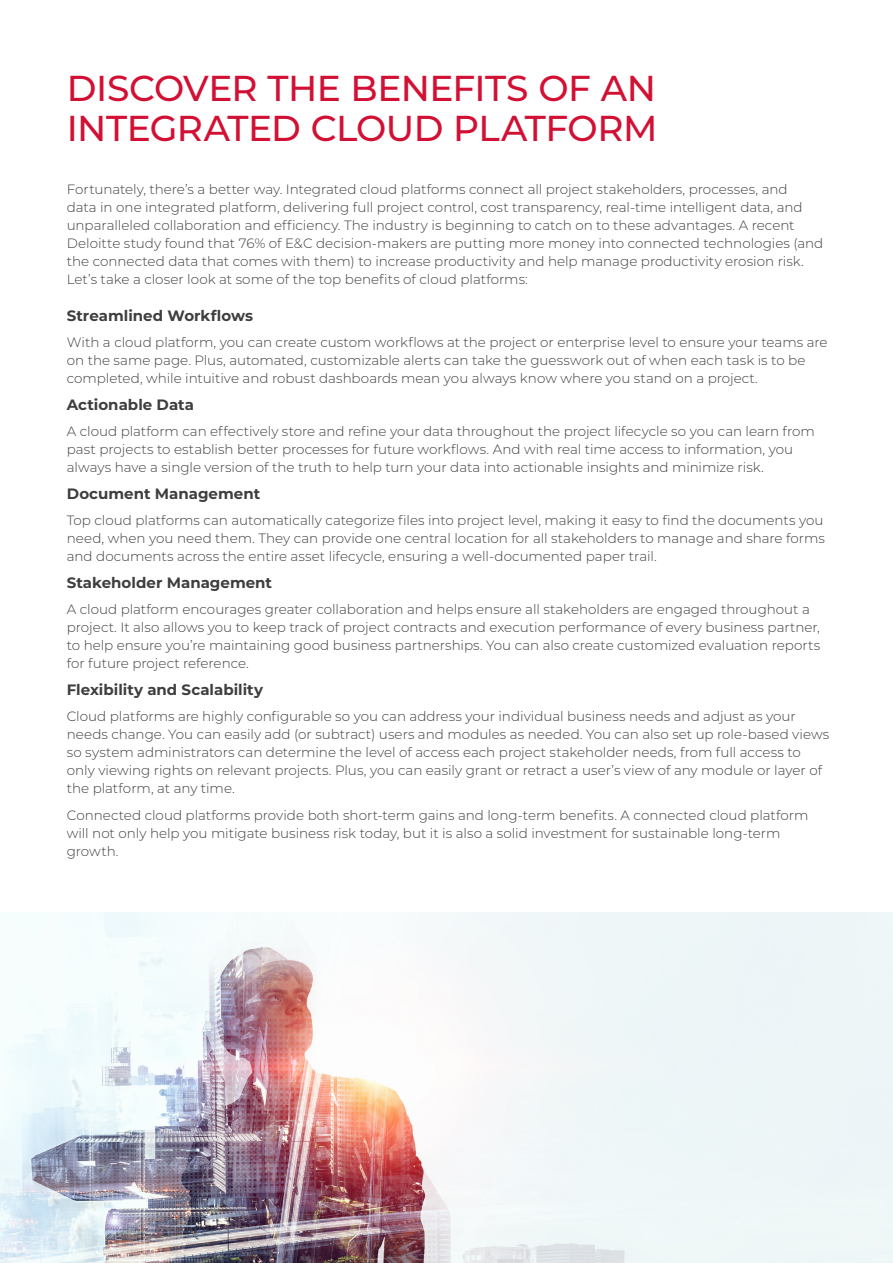
<style>
.page{position:relative;width:893px;height:1263px;background:#fff}
.page>*{position:absolute;margin:0;border:0;box-sizing:border-box;transform-origin:0 0}
.Headline_-_Red__28_3{font:500 36px/40.5px "Montserrat";letter-spacing:-.015em;color:#d21034}
.Enumeration_-_blue{font:700 15px "Montserrat";color:#3e3e3f}
.Enumeration_-_blue-2{font:300 13.5px/18px "Montserrat";color:#3e3e3f}
</style>
<div class="page">
<img style="left:0;top:912px;width:893px;height:351px">
<p class="Headline_-_Red__28_3" style="left:67px;top:66px;width:592px">DISCOVER THE BENEFITS OF AN<br>INTEGRATED CLOUD PLATFORM</p>
<p class="Enumeration_-_blue-2" style="left:67px;top:180px;width:758px">Fortunately, there’s a better way. Integrated cloud platforms connect all project stakeholders, processes, and<br>data in one integrated platform, delivering full project control, cost transparency, real-time intelligent data, and unparalleled collaboration and efficiency. The industry is beginning to catch on to these advantages. A recent Deloitte study found that 76% of E&amp;C decision-makers are putting more money into connected technologies (and the connected data that comes with them) to increase productivity and help manage productivity erosion risk.<br>Let’s take a closer look at some of the top benefits of cloud platforms:</p>
<p class="Enumeration_-_blue" style="left:67px;top:305px;width:188px">Streamlined Workflows</p>
<p class="Enumeration_-_blue-2" style="left:67px;top:333px;width:762px">With a cloud platform, you can create custom workflows at the project or enterprise level to ensure your teams are on the same page. Plus, automated, customizable alerts can take the guesswork out of when each task is to be completed, while intuitive and robust dashboards mean you always know where you stand on a project.</p>
<p class="Enumeration_-_blue" style="left:67px;top:394px;width:129px">Actionable Data</p>
<p class="Enumeration_-_blue-2" style="left:67px;top:422px;width:750px">A cloud platform can effectively store and refine your data throughout the project lifecycle so you can learn from past projects to establish better processes for future workflows. And with real time access to information, you always have a single version of the truth to help turn your data into actionable insights and minimize risk.</p>
<p class="Enumeration_-_blue" style="left:67px;top:483px;width:195px">Document Management</p>
<p class="Enumeration_-_blue-2" style="left:67px;top:511px;width:760px;text-align:justify">Top cloud platforms can automatically categorize files into project level, making it easy to find the documents you need, when you need them. They can provide one central location for all stakeholders to manage and share forms and documents across the entire asset lifecycle, ensuring a well-documented paper trail.</p>
<p class="Enumeration_-_blue" style="left:67px;top:572px;width:207px">Stakeholder Management</p>
<p class="Enumeration_-_blue-2" style="left:67px;top:600px;width:755px">A cloud platform encourages greater collaboration and helps ensure all stakeholders are engaged throughout a project. It also allows you to keep track of project contracts and execution performance of every business partner, to help ensure you’re maintaining good business partnerships. You can also create customized evaluation reports for future project reference.</p>
<p class="Enumeration_-_blue" style="left:67px;top:679px;width:198px">Flexibility and Scalability</p>
<p class="Enumeration_-_blue-2" style="left:67px;top:707px;width:764px">Cloud platforms are highly configurable so you can address your individual business needs and adjust as your needs change. You can easily add (or subtract) users and modules as needed. You can also set up role-based views so system administrators can determine the level of access each project stakeholder needs, from full access to only viewing rights on relevant projects. Plus, you can easily grant or retract a user’s view of any module or layer of the platform, at any time.</p>
<p class="Enumeration_-_blue-2" style="left:67px;top:805px;width:743px">Connected cloud platforms provide both short-term gains and long-term benefits. A connected cloud platform will not only help you mitigate business risk today, but it is also a solid investment for sustainable long-term growth.</p>
</div>
